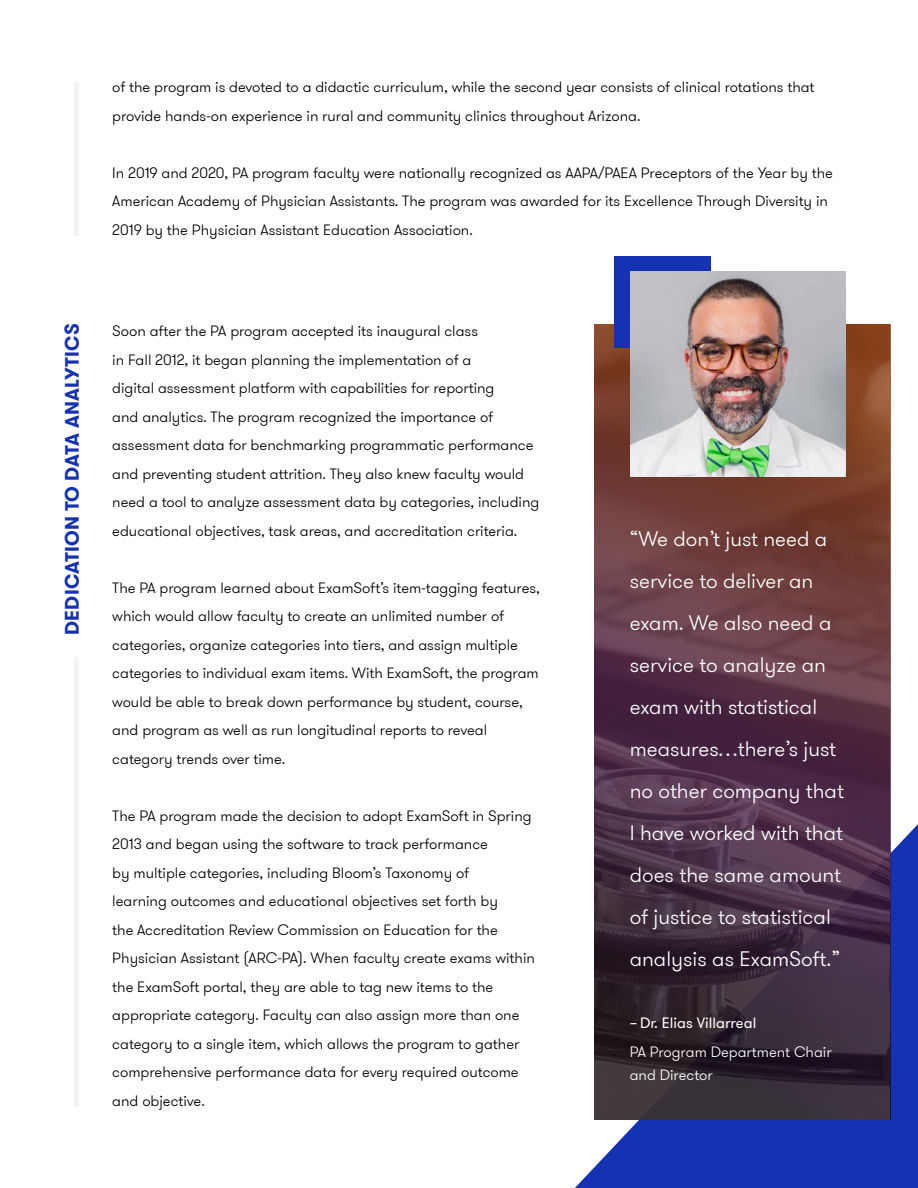
<style>
.page{position:relative;width:918px;height:1188px;background:#fff}
.page>*{position:absolute;margin:0;border:0;box-sizing:border-box;transform-origin:0 0}
.t1{font:300 21px/42px "GT Walsheim Pro";color:#fff}
.t2{font:700 19.5px "GT Walsheim Pro";letter-spacing:.015em;color:#1532b2}
.t3{font:300 15px/28.5px "GT Walsheim Pro";color:#000101}
.t4{font:300 15px/22.5px "GT Walsheim Pro";color:#fff}
.t5{font:15px "GT Walsheim Pro";color:#fff}
</style>
<div class="page">
<div style="left:74px;top:657px;width:5px;height:450px;background:#f2f2f2"></div>
<div style="left:74px;top:81px;width:5px;height:155px;background:#f2f2f2"></div>
<svg style="left:575px;top:824px;width:343px;height:364px;fill:#1532b2"></svg>
<svg style="left:594px;top:325px;width:296px;height:795px;background:#53333e"></svg>
<div style="left:615px;top:256px;width:96px;height:92px;background:#1532b2"></div>
<img style="left:630px;top:271px;width:216px;height:205px">
<p class="t3" style="left:112px;top:73px;width:704px">of the program is devoted to a didactic curriculum, while the second year consists of clinical rotations that provide hands-on experience in rural and community clinics throughout Arizona.</p>
<p class="t3" style="left:112px;top:159px;width:722px">In 2019 and 2020, PA program faculty were nationally recognized as AAPA/PAEA Preceptors of the Year by the<br>American Academy of Physician Assistants. The program was awarded for its Excellence Through Diversity in<br>2019 by the Physician Assistant Education Association.</p>
<h2 class="t2" style="left:59px;top:635px;width:313px;rotate:-90deg">DEDICATION TO DATA ANALYTICS</h2>
<p class="t3" style="left:112px;top:317px;width:428px">Soon after the PA program accepted its inaugural class<br>in Fall 2012, it began planning the implementation of a<br>digital assessment platform with capabilities for reporting<br>and analytics. The program recognized the importance of assessment data for benchmarking programmatic performance and preventing student attrition. They also knew faculty would need a tool to analyze assessment data by categories, including educational objectives, task areas, and accreditation criteria.</p>
<p class="t3" style="left:112px;top:574px;width:429px">The PA program learned about ExamSoft’s item-tagging features, which would allow faculty to create an unlimited number of categories, organize categories into tiers, and assign multiple categories to individual exam items. With ExamSoft, the program would be able to break down performance by student, course, and program as well as run longitudinal reports to reveal category trends over time.</p>
<p class="t3" style="left:112px;top:802px;width:424px">The PA program made the decision to adopt ExamSoft in Spring 2013 and began using the software to track performance<br>by multiple categories, including Bloom’s Taxonomy of<br>learning outcomes and educational objectives set forth by<br>the Accreditation Review Commission on Education for the Physician Assistant (ARC-PA). When faculty create exams within the ExamSoft portal, they are able to tag new items to the appropriate category. Faculty can also assign more than one category to a single item, which allows the program to gather comprehensive performance data for every required outcome and objective.</p>
<p class="t1" style="left:630px;top:518px;width:216px">“We don’t just need a service to deliver an exam. We also need a service to analyze an exam with statistical measures…there’s just no other company that<br>I have worked with that does the same amount of justice to statistical analysis as ExamSoft.”</p>
<p class="t5" style="left:630px;top:1014px;width:128px">– Dr. Elias Villarreal</p>
<p class="t4" style="left:630px;top:1041px;width:204px">PA Program Department Chair and Director</p>
</div>
